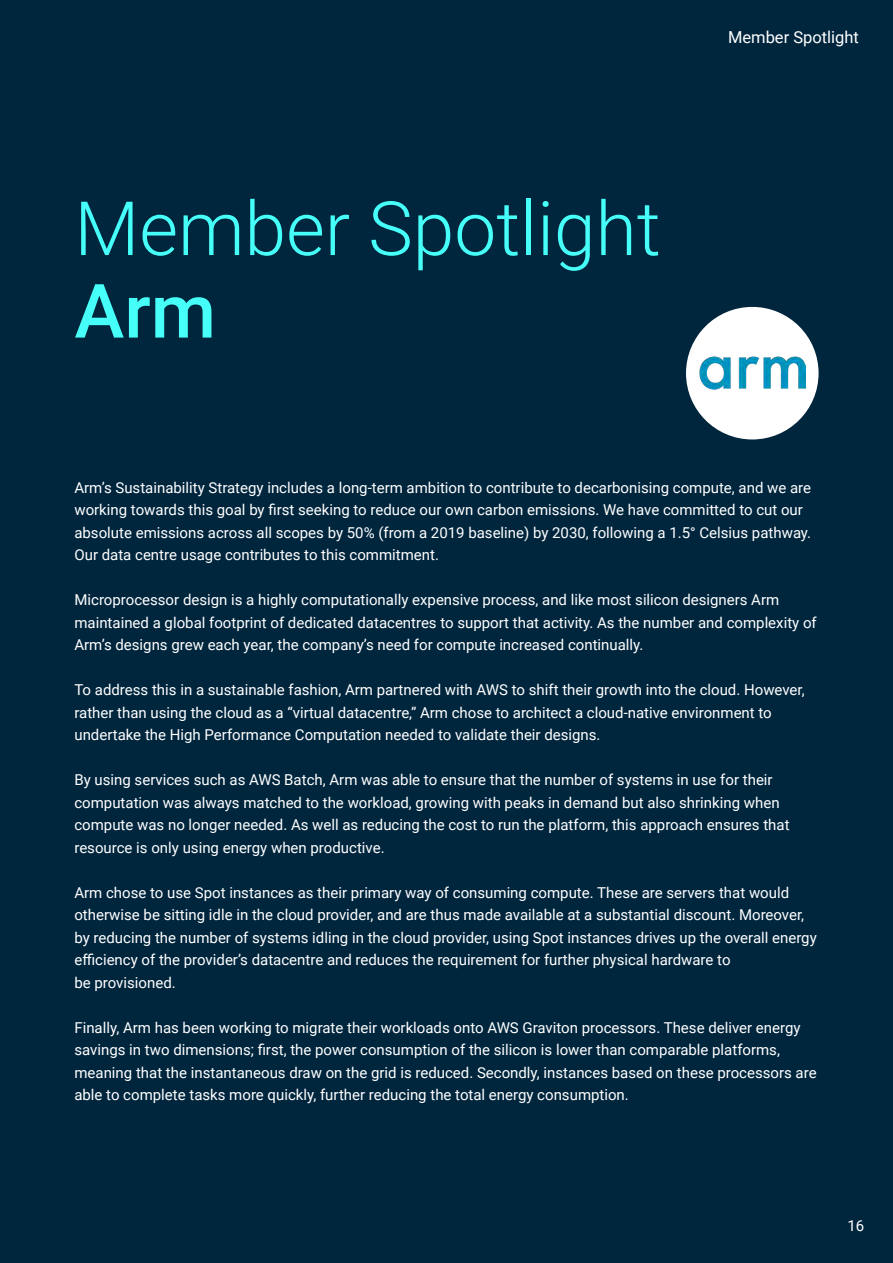
<style>
.page{position:relative;width:893px;height:1263px;background:#00263e}
.page>*{position:absolute;margin:0;border:0;box-sizing:border-box;transform-origin:0 0}
.Page_Title{font:300 75px "Roboto";color:#47fff9}
.Page_Title-2{font:500 75px "Roboto";color:#47fff9}
.Body_Copy{font:16.5px "Roboto";color:#fff}
.References{font:15px/22.5px "Roboto";color:#fff}
.Page_Number{font:15px "Roboto";color:#fff}
</style>
<div class="page">
<div style="left:686px;top:307px;width:133px;height:132px;background:#fff;border-radius:50%"></div>
<img style="left:699px;top:357px;width:106px;height:33px">
<p class="Page_Title" style="left:74px;top:176px;width:588px">Member Spotlight</p>
<p class="Page_Title-2" style="left:74px;top:258px;width:143px">Arm</p>
<p class="Body_Copy" style="left:728px;top:26px;width:132px">Member Spotlight</p>
<p class="References" style="left:74px;top:476px;width:738px">Arm’s Sustainability Strategy includes a long-term ambition to contribute to decarbonising compute, and we are working towards this goal by first seeking to reduce our own carbon emissions. We have committed to cut our absolute emissions across all scopes by 50% (from a 2019 baseline) by 2030, following a 1.5° Celsius pathway.<br>Our data centre usage contributes to this commitment.</p>
<p class="References" style="left:74px;top:588px;width:744px">Microprocessor design is a highly computationally expensive process, and like most silicon designers Arm maintained a global footprint of dedicated datacentres to support that activity. As the number and complexity of<br>Arm’s designs grew each year, the company’s need for compute increased continually.</p>
<p class="References" style="left:74px;top:678px;width:732px">To address this in a sustainable fashion, Arm partnered with AWS to shift their growth into the cloud. However, rather than using the cloud as a “virtual datacentre,” Arm chose to architect a cloud-native environment to undertake the High Performance Computation needed to validate their designs.</p>
<p class="References" style="left:74px;top:768px;width:717px">By using services such as AWS Batch, Arm was able to ensure that the number of systems in use for their computation was always matched to the workload, growing with peaks in demand but also shrinking when compute was no longer needed. As well as reducing the cost to run the platform, this approach ensures that resource is only using energy when productive.</p>
<p class="References" style="left:74px;top:881px;width:744px">Arm chose to use Spot instances as their primary way of consuming compute. These are servers that would otherwise be sitting idle in the cloud provider, and are thus made available at a substantial discount. Moreover, by reducing the number of systems idling in the cloud provider, using Spot instances drives up the overall energy efficiency of the provider’s datacentre and reduces the requirement for further physical hardware to<br>be provisioned.</p>
<p class="References" style="left:74px;top:1016px;width:744px">Finally, Arm has been working to migrate their workloads onto AWS Graviton processors. These deliver energy savings in two dimensions; first, the power consumption of the silicon is lower than comparable platforms, meaning that the instantaneous draw on the grid is reduced. Secondly, instances based on these processors are able to complete tasks more quickly, further reducing the total energy consumption.</p>
<p class="Page_Number" style="left:847px;top:1215px;width:18px">16</p>
</div>
